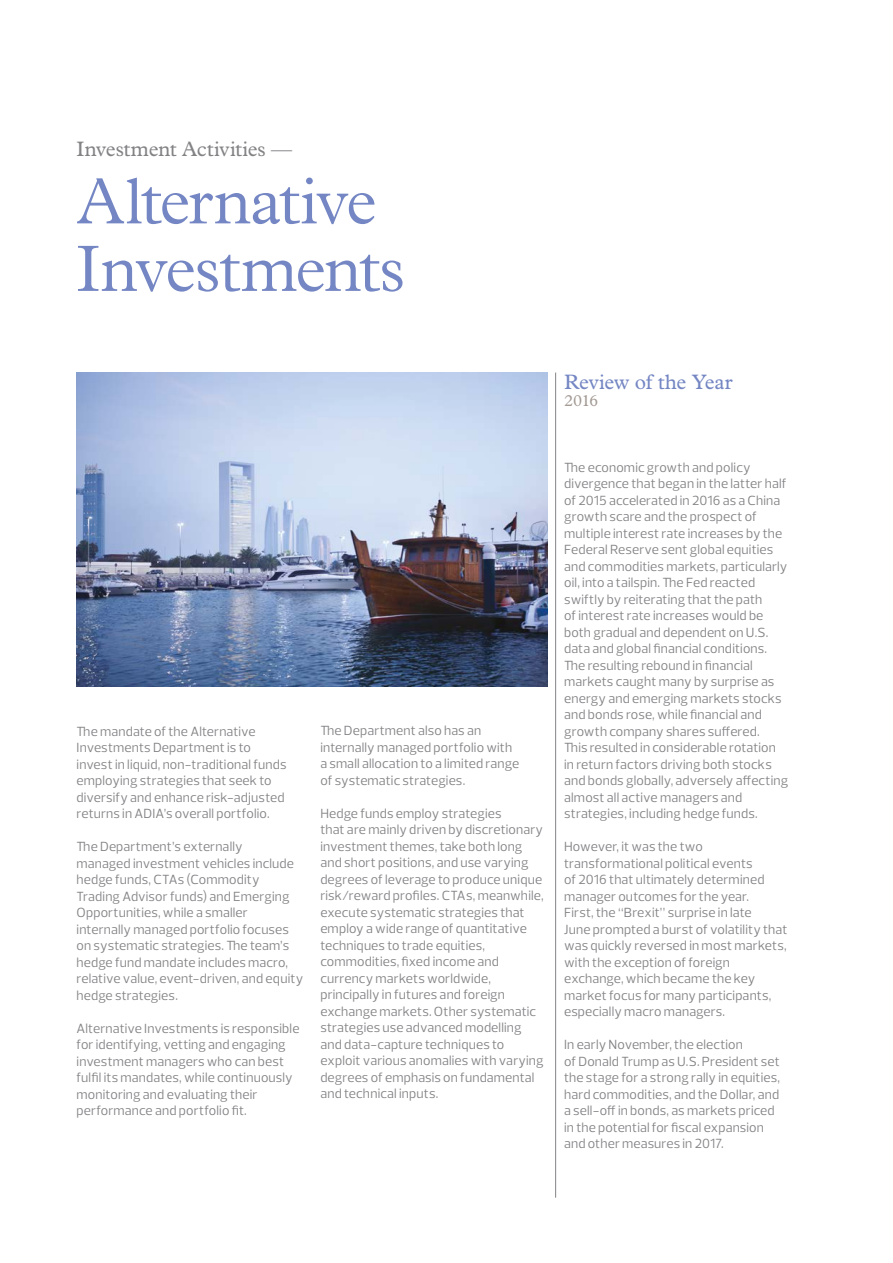
<style>
.page{position:relative;width:893px;height:1263px;background:#fff}
.page>*{position:absolute;margin:0;border:0;box-sizing:border-box;transform-origin:0 0}
.t1{font:300 66px/67.5px "Plantin";letter-spacing:-.025em;color:#7486c3}
.t2{font:21px "Plantin";letter-spacing:-.01em;color:#838386}
.t3{font:21px "Plantin";letter-spacing:-.01em;color:#7486c3}
.t4{font:16.5px "Plantin";color:#a39a94}
.t5{font:13.5px/16.5px "Prelo";letter-spacing:.01em;color:#838386}
</style>
<div class="page">
<img style="left:77px;top:373px;width:470px;height:313px">
<hr style="left:555px;top:373px;width:1px;height:825px;background:#838386">
<h2 class="t2" style="left:77px;top:137px;width:217px">Investment Activities —</h2>
<h1 class="t1" style="left:77px;top:168px;width:330px">Alternative<br>Investments</h1>
<h2 class="t3" style="left:564px;top:370px;width:170px">Review of the Year</h2>
<p class="t4" style="left:564px;top:391px;width:36px">2016</p>
<p class="t5" style="left:77px;top:723px;width:211px">The mandate of the Alternative Investments Department is to invest in liquid, non-traditional funds employing strategies that seek to diversify and enhance risk-adjusted returns in ADIA’s overall portfolio.</p>
<p class="t5" style="left:77px;top:838px;width:228px">The Department’s externally<br>managed investment vehicles include hedge funds, CTAs (Commodity Trading Advisor funds) and Emerging Opportunities, while a smaller internally managed portfolio focuses on systematic strategies. The team’s hedge fund mandate includes macro, relative value, event-driven, and equity hedge strategies.</p>
<p class="t5" style="left:77px;top:1020px;width:224px">Alternative Investments is responsible for identifying, vetting and engaging investment managers who can best fulfil its mandates, while continuously monitoring and evaluating their performance and portfolio fit.</p>
<p class="t5" style="left:320px;top:723px;width:200px">The Department also has an internally managed portfolio with a small allocation to a limited range of systematic strategies.</p>
<p class="t5" style="left:320px;top:805px;width:225px">Hedge funds employ strategies<br>that are mainly driven by discretionary investment themes, take both long and short positions, and use varying degrees of leverage to produce unique risk/reward profiles. CTAs, meanwhile, execute systematic strategies that employ a wide range of quantitative techniques to trade equities, commodities, fixed income and currency markets worldwide, principally in futures and foreign exchange markets. Other systematic strategies use advanced modelling and data-capture techniques to exploit various anomalies with varying degrees of emphasis on fundamental and technical inputs.</p>
<p class="t5" style="left:564px;top:459px;width:225px">The economic growth and policy divergence that began in the latter half of 2015 accelerated in 2016 as a China growth scare and the prospect of multiple interest rate increases by the Federal Reserve sent global equities and commodities markets, particularly oil, into a tailspin. The Fed reacted swiftly by reiterating that the path<br>of interest rate increases would be both gradual and dependent on U.S. data and global financial conditions.<br>The resulting rebound in financial markets caught many by surprise as energy and emerging markets stocks and bonds rose, while financial and growth company shares suffered.<br>This resulted in considerable rotation in return factors driving both stocks and bonds globally, adversely affecting almost all active managers and strategies, including hedge funds.</p>
<p class="t5" style="left:564px;top:838px;width:225px">However, it was the two transformational political events<br>of 2016 that ultimately determined manager outcomes for the year.<br>First, the “Brexit” surprise in late<br>June prompted a burst of volatility that was quickly reversed in most markets, with the exception of foreign exchange, which became the key market focus for many participants, especially macro managers.</p>
<p class="t5" style="left:564px;top:1036px;width:217px">In early November, the election<br>of Donald Trump as U.S. President set the stage for a strong rally in equities, hard commodities, and the Dollar, and a sell-off in bonds, as markets priced in the potential for fiscal expansion and other measures in 2017.</p>
</div>
